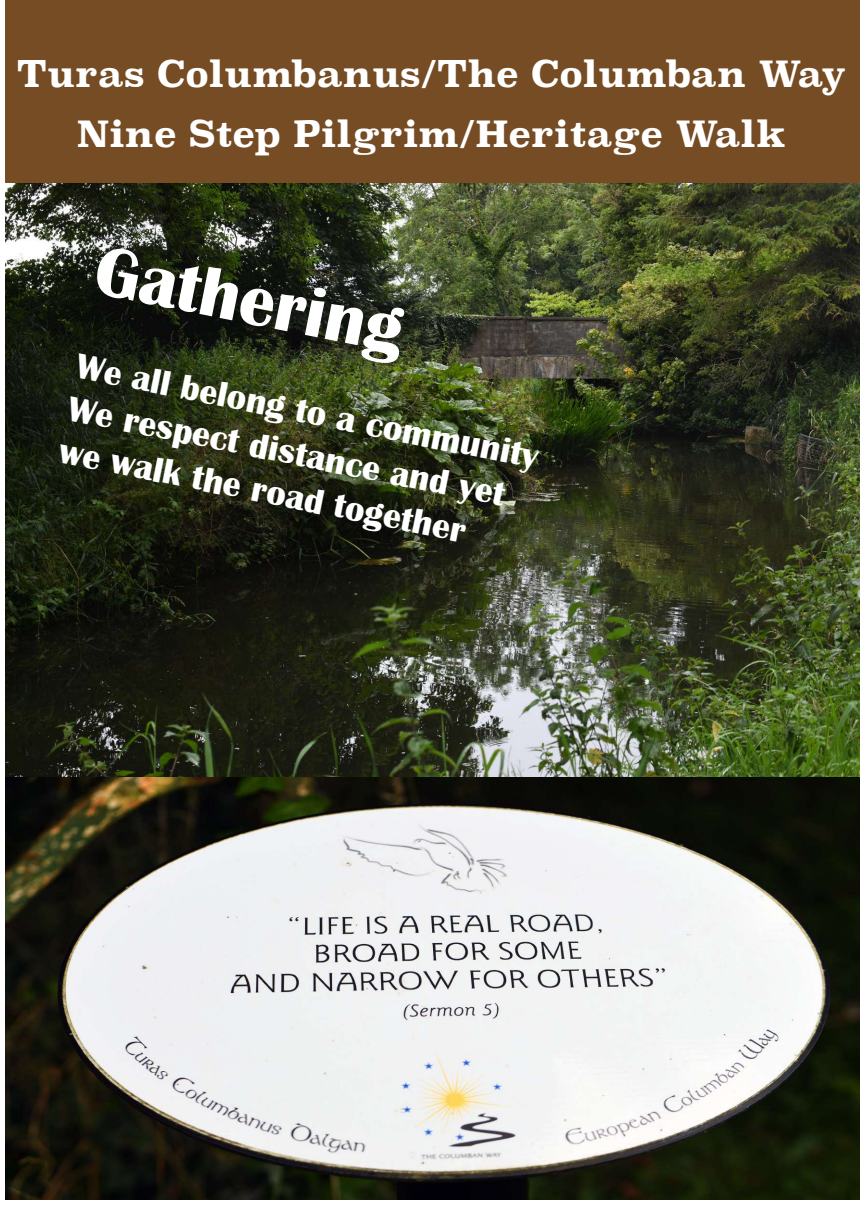
<style>
.page{position:relative;width:860px;height:1209px;background:#fff}
.page>*{position:absolute;margin:0;border:0;box-sizing:border-box;transform-origin:0 0}
.t1{font:700 72px "Britannic";color:#fff}
.t2{font:700 36px/43.2px "Britannic";color:#fff}
.t3{font:700 36px/60.5px "Superclarendon";color:#fff;text-align:center}
</style>
<div class="page">
<div style="left:6px;top:0;width:854px;height:183px;background:#754c24"></div>
<img style="left:6px;top:183px;width:854px;height:1017px">
<p class="t3" style="left:17px;top:43px;width:831px">Turas Columbanus/The Columban Way<br>Nine Step Pilgrim/Heritage Walk</p>
<h1 class="t1" style="left:103px;top:234px;width:315px;rotate:11deg">Gathering</h1>
<p class="t2" style="left:80px;top:345px;width:472px;rotate:11deg">We all belong to a community<br>We respect distance and yet we walk the road together</p>
</div>
